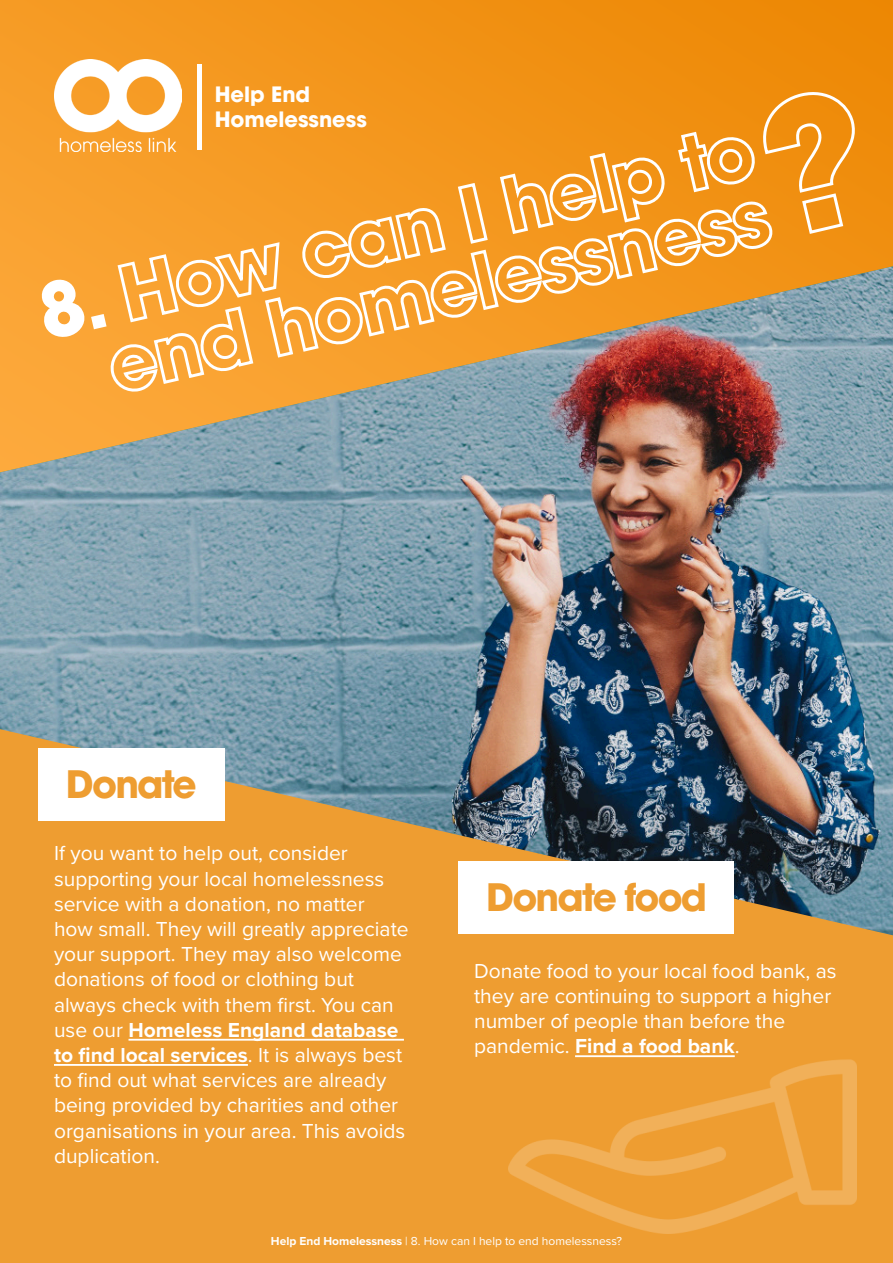
<style>
.page{position:relative;width:893px;height:1263px;background:#fff}
.page>*{position:absolute;margin:0;border:0;box-sizing:border-box;transform-origin:0 0}
.t1{font:700 75px/67.5px "ITC Avant Garde Pro";color:#fff;text-align:right}
.t2{font:700 37.5px "ITC Avant Garde Pro";letter-spacing:-.05em;color:#ee9d31}
.t3{font:21px/25.2px "Proxima Nova";color:#fff}
.t4{font:700 21px/25.2px "ITC Avant Garde Pro";color:#fff}
.t5{font:12px "Proxima Nova";color:#fff}
.s1{font-weight:700}
</style>
<div class="page">
<img style="left:0;top:472px;width:893px;height:257px">
<svg style="left:0;top:729px;width:893px;height:534px;background:#c68f42"></svg>
<img style="left:508px;top:891px;width:349px;height:342px">
<img style="left:0;top:0;width:893px;height:472px">
<img style="left:54px;top:59px;width:128px;height:92px">
<hr style="left:197px;top:64px;width:4px;height:85px;background:#fff">
<div style="left:38px;top:748px;width:187px;height:73px;background:#fff"></div>
<div style="left:458px;top:862px;width:276px;height:72px;background:#fff"></div>
<hr style="left:129px;top:1039px;width:275px;height:2px;background:#fff">
<hr style="left:54px;top:1064px;width:194px;height:2px;background:#fff">
<hr style="left:575px;top:1055px;width:160px;height:2px;background:#fff">
<div style="left:756px;top:85px;width:119px;height:153px;background:#ef8e0e"></div>
<p class="t4" style="left:215px;top:81px;width:154px">Help End<br>Homelessness</p>
<h1 class="t1" style="left:31px;top:280px;width:735px;rotate:-13deg">8. How can I help to end homelessness</h1>
<h2 class="t2" style="left:66px;top:759px;width:132px">Donate</h2>
<p class="t3" style="left:54px;top:840px;width:356px">If you want to help out, consider supporting your local homelessness service with a donation, no matter how small. They will greatly appreciate your support. They may also welcome donations of food or clothing but always check with them first. You can use our <span class="s1">Homeless England database to find local services</span>. It is always best to find out what services are already being provided by charities and other organisations in your area. This avoids duplication.</p>
<h2 class="t2" style="left:486px;top:872px;width:222px">Donate food</h2>
<p class="t3" style="left:474px;top:957px;width:364px">Donate food to your local food bank, as they are continuing to support a higher number of people than before the pandemic. <span class="s1">Find a food bank</span>.</p>
<p class="t5" style="left:271px;top:1232px;width:353px"><span class="s1">Help End Homelessness</span> | 8. How can I help to end homelessness?</p>
</div>
